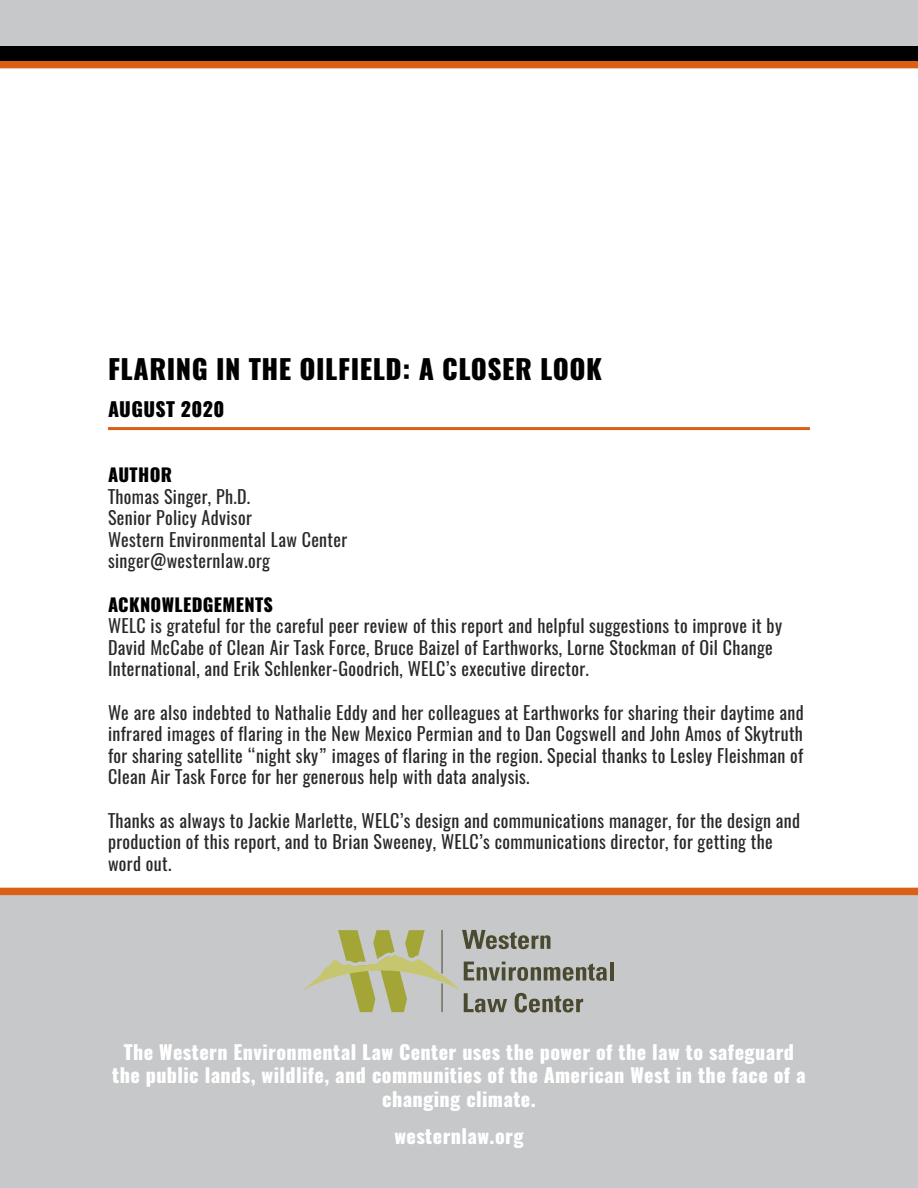
<style>
.page{position:relative;width:918px;height:1188px;background:#fff}
.page>*{position:absolute;margin:0;border:0;box-sizing:border-box;transform-origin:0 0}
.t1{font:800 27px "Oswald";letter-spacing:.02em;color:#000}
.t2{font:800 19.5px/23.4px "Oswald";letter-spacing:.02em;color:#fff;text-align:center}
.t3{font:800 19.5px "Oswald";letter-spacing:.02em;color:#000}
.t4{font:18px/21.6px "Oswald";letter-spacing:.02em;color:#292829}
.t5{font:800 18px "Oswald";letter-spacing:.02em;color:#000}
</style>
<div class="page">
<div style="left:0;top:892px;width:918px;height:296px;background:#c7c8ca"></div>
<div style="left:0;top:888px;width:918px;height:7px;background:#da6016"></div>
<hr style="left:610px;top:962px;width:4px;height:18px;background:#4a4a30">
<svg style="left:304px;top:930px;width:303px;height:83px"></svg>
<hr style="left:108px;top:427px;width:702px;height:3px;background:#da6016">
<div style="left:0;top:0;width:918px;height:52px;background:#c7c8ca"></div>
<div style="left:0;top:61px;width:918px;height:7px;background:#da6016"></div>
<div style="left:0;top:46px;width:918px;height:14px;background:#000"></div>
<h1 class="t1" style="left:108px;top:355px;width:496px">FLARING IN THE OILFIELD: A CLOSER LOOK</h1>
<p class="t3" style="left:108px;top:399px;width:118px">AUGUST 2020</p>
<p class="t5" style="left:108px;top:465px;width:66px">AUTHOR</p>
<p class="t4" style="left:108px;top:485px;width:241px">Thomas Singer, Ph.D.<br>Senior Policy Advisor<br>Western Environmental Law Center singer@westernlaw.org</p>
<p class="t5" style="left:108px;top:595px;width:167px">ACKNOWLEDGEMENTS</p>
<p class="t4" style="left:108px;top:615px;width:676px">WELC is grateful for the careful peer review of this report and helpful suggestions to improve it by<br>David McCabe of Clean Air Task Force, Bruce Baizel of Earthworks, Lorne Stockman of Oil Change<br>International, and Erik Schlenker-Goodrich, WELC’s executive director.</p>
<p class="t4" style="left:108px;top:701px;width:697px;text-align:justify">We are also indebted to Nathalie Eddy and her colleagues at Earthworks for sharing their daytime and infrared images of flaring in the New Mexico Permian and to Dan Cogswell and John Amos of Skytruth for sharing satellite “night sky” images of flaring in the region. Special thanks to Lesley Fleishman of Clean Air Task Force for her generous help with data analysis.</p>
<p class="t4" style="left:108px;top:809px;width:694px">Thanks as always to Jackie Marlette, WELC’s design and communications manager, for the design and production of this report, and to Brian Sweeney, WELC’s communications director, for getting the word out.</p>
<p class="t2" style="left:112px;top:1042px;width:695px">The Western Environmental Law Center uses the power of the law to safeguard the public lands, wildlife, and communities of the American West in the face of a changing climate.</p>
<p class="t2" style="left:394px;top:1125px;width:131px">westernlaw.org</p>
</div>
